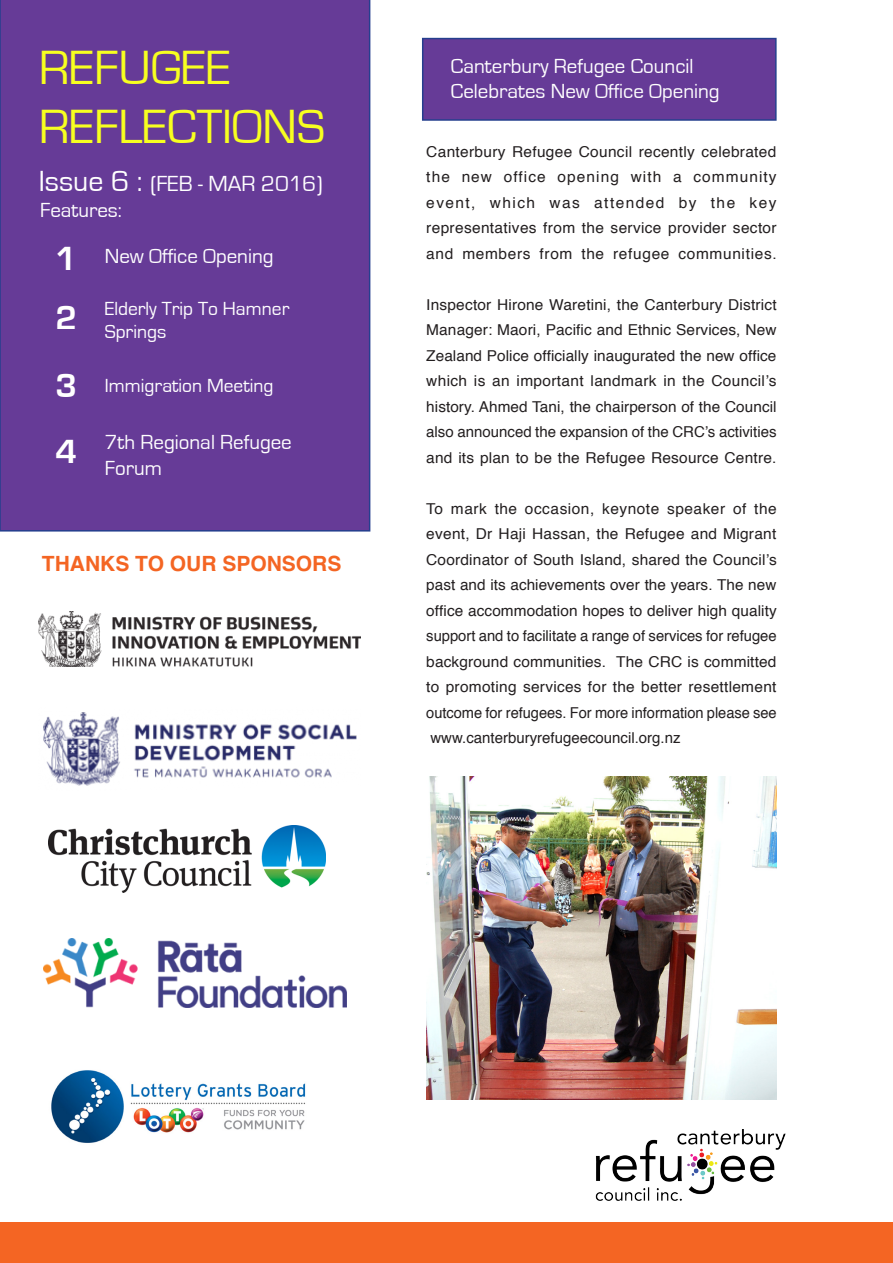
<style>
.page{position:relative;width:893px;height:1263px;background:#fff}
.page>*{position:absolute;margin:0;border:0;box-sizing:border-box;transform-origin:0 0}
.t1{font:49.5px "Eurostile";color:#f7ff20}
.t2{font:700 34.5px "Eurostile";color:#fff}
.t3{font:22.5px "Eurostile";color:#fff}
.t4{font:21px "Eurostile";color:#fff}
.body_text{font:700 21px "Helvetica";color:#f46523}
.t5{font:19.5px "Eurostile";color:#fff}
.body_text-2{font:15px/25.5px "Helvetica";color:#231f20;text-align:justify}
.s1{font-size:30px}
</style>
<div class="page">
<div style="left:0;top:1222px;width:893px;height:41px;background:#f46523"></div>
<div style="left:422px;top:38px;width:355px;height:83px;background:#663b97;border:2px solid #253f8e"></div>
<div style="left:0;top:0;width:370px;height:531px;background:#663b97"></div>
<img style="left:595px;top:1129px;width:191px;height:72px">
<img style="left:39px;top:611px;width:321px;height:56px">
<img style="left:43px;top:712px;width:314px;height:74px">
<img style="left:48px;top:825px;width:278px;height:68px">
<img style="left:43px;top:939px;width:304px;height:69px">
<img style="left:51px;top:1070px;width:255px;height:73px">
<img style="left:426px;top:777px;width:351px;height:323px">
<p class="t1" style="left:39px;top:41px;width:194px">REFUGEE</p>
<p class="t1" style="left:39px;top:100px;width:288px">REFLECTIONS</p>
<p class="t3" style="left:39px;top:172px;width:285px"><span class="s1">Issue 6 :</span> (FEB - MAR 2016)</p>
<p class="t4" style="left:40px;top:199px;width:83px">Features:</p>
<p class="t2" style="left:55px;top:240px;width:23px">1</p>
<p class="t2" style="left:56px;top:299px;width:23px">2</p>
<p class="t2" style="left:56px;top:367px;width:23px">3</p>
<p class="t4" style="left:105px;top:245px;width:170px">New Office Opening</p>
<p class="t5" style="left:105px;top:298px;width:186px">Elderly Trip To Hamner</p>
<p class="t5" style="left:105px;top:321px;width:63px">Springs</p>
<p class="t5" style="left:105px;top:375px;width:170px">Immigration Meeting</p>
<p class="t2" style="left:56px;top:432px;width:23px">4</p>
<p class="t4" style="left:105px;top:431px;width:189px">7th Regional Refugee</p>
<p class="t4" style="left:105px;top:456px;width:59px">Forum</p>
<p class="body_text" style="left:42px;top:547px;width:301px">THANKS TO OUR SPONSORS</p>
<p class="t4" style="left:451px;top:54px;width:244px">Canterbury Refugee Council</p>
<p class="t4" style="left:451px;top:80px;width:270px">Celebrates New Office Opening</p>
<p class="body_text-2" style="left:426px;top:139px;width:352px">Canterbury Refugee Council recently celebrated the new office opening with a community event, which was attended by the key representatives from the service provider sector and members from the refugee communities.</p>
<p class="body_text-2" style="left:426px;top:292px;width:352px">Inspector Hirone Waretini, the Canterbury District Manager: Maori, Pacific and Ethnic Services, New Zealand Police officially inaugurated the new office which is an important landmark in the Council’s history. Ahmed Tani, the chairperson of the Council also announced the expansion of the CRC’s activities and its plan to be the Refugee Resource Centre.</p>
<p class="body_text-2" style="left:426px;top:496px;width:352px">To mark the occasion, keynote speaker of the event, Dr Haji Hassan, the Refugee and Migrant Coordinator of South Island, shared the Council’s past and its achievements over the years. The new office accommodation hopes to deliver high quality support and to facilitate a range of services for refugee background communities. The CRC is committed to promoting services for the better resettlement outcome for refugees. For more information please see</p>
<p class="body_text-2" style="left:430px;top:726px;width:252px">www.canterburyrefugeecouncil.org.nz</p>
</div>
